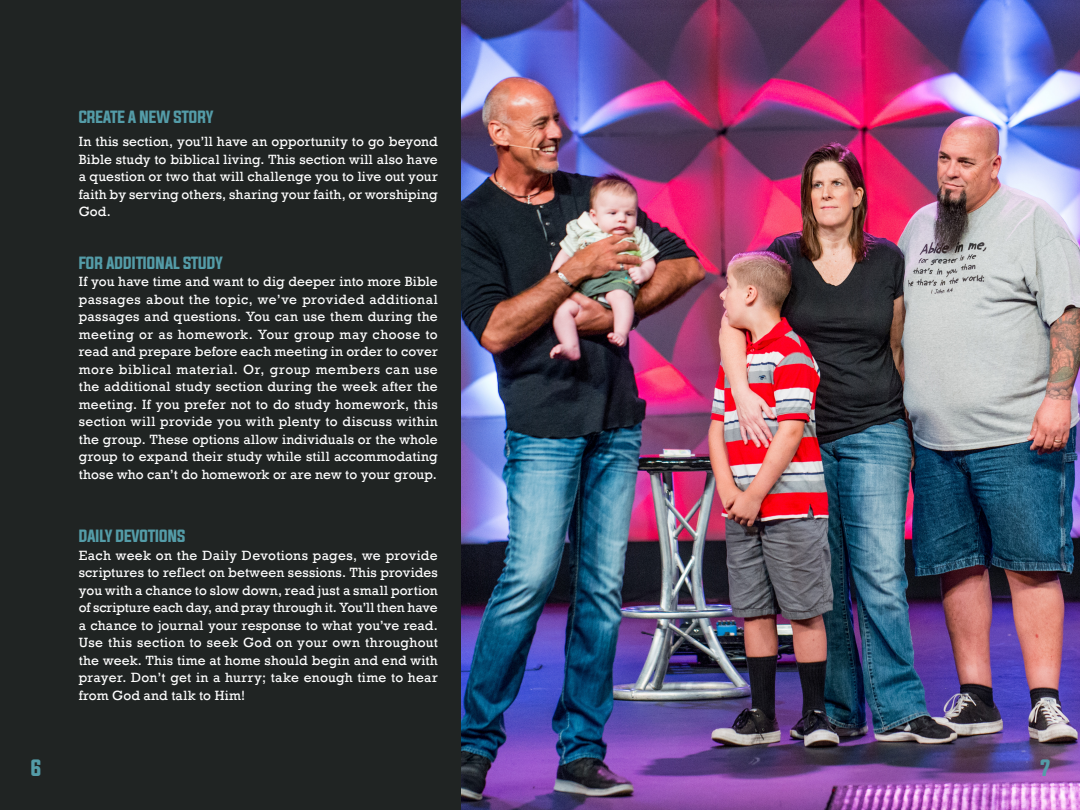
<style>
.page{position:relative;width:1080px;height:810px;background:#202423}
.page>*{position:absolute;margin:0;border:0;box-sizing:border-box;transform-origin:0 0}
.t1{font:20px "Evogria";color:#549ca8}
.Contents_Header{font:15px "Evogria";letter-spacing:-.025em;color:#549ca8}
.Text_Reverse{font:13.75px/17.5px "Rockwell";letter-spacing:.01em;color:#fff;text-align:justify}
.Contents_Header-2{font:13.75px/17.5px "Rockwell";letter-spacing:.015em;color:#fff;text-align:justify}
</style>
<div class="page">
<img style="left:461px;top:0;width:619px;height:810px">
<p class="Contents_Header" style="left:79px;top:106px;width:136px">CREATE A NEW STORY</p>
<p class="Contents_Header-2" style="left:79px;top:133px;width:361px">In this section, you’ll have an opportunity to go beyond Bible study to biblical living. This section will also have a question or two that will challenge you to live out your faith by serving others, sharing your faith, or worshiping God.</p>
<p class="Contents_Header" style="left:79px;top:252px;width:146px">FOR ADDITIONAL STUDY</p>
<p class="Text_Reverse" style="left:79px;top:273px;width:361px">If you have time and want to dig deeper into more Bible passages about the topic, we’ve provided additional passages and questions. You can use them during the meeting or as homework. Your group may choose to read and prepare before each meeting in order to cover more biblical material. Or, group members can use the additional study section during the week after the meeting. If you prefer not to do study homework, this section will provide you with plenty to discuss within the group. These options allow individuals or the whole group to expand their study while still accommodating those who can’t do homework or are new to your group.</p>
<p class="Contents_Header" style="left:79px;top:526px;width:109px">DAILY DEVOTIONS</p>
<p class="Text_Reverse" style="left:79px;top:547px;width:361px">Each week on the Daily Devotions pages, we provide scriptures to reflect on between sessions. This provides you with a chance to slow down, read just a small portion of scripture each day, and pray through it. You’ll then have a chance to journal your response to what you’ve read.<br>Use this section to seek God on your own throughout the week. This time at home should begin and end with prayer. Don’t get in a hurry; take enough time to hear from God and talk to Him!</p>
<h1 class="t1" style="left:30px;top:754px;width:14px">6</h1>
<h1 class="t1" style="left:1039px;top:754px;width:14px">7</h1>
</div>
